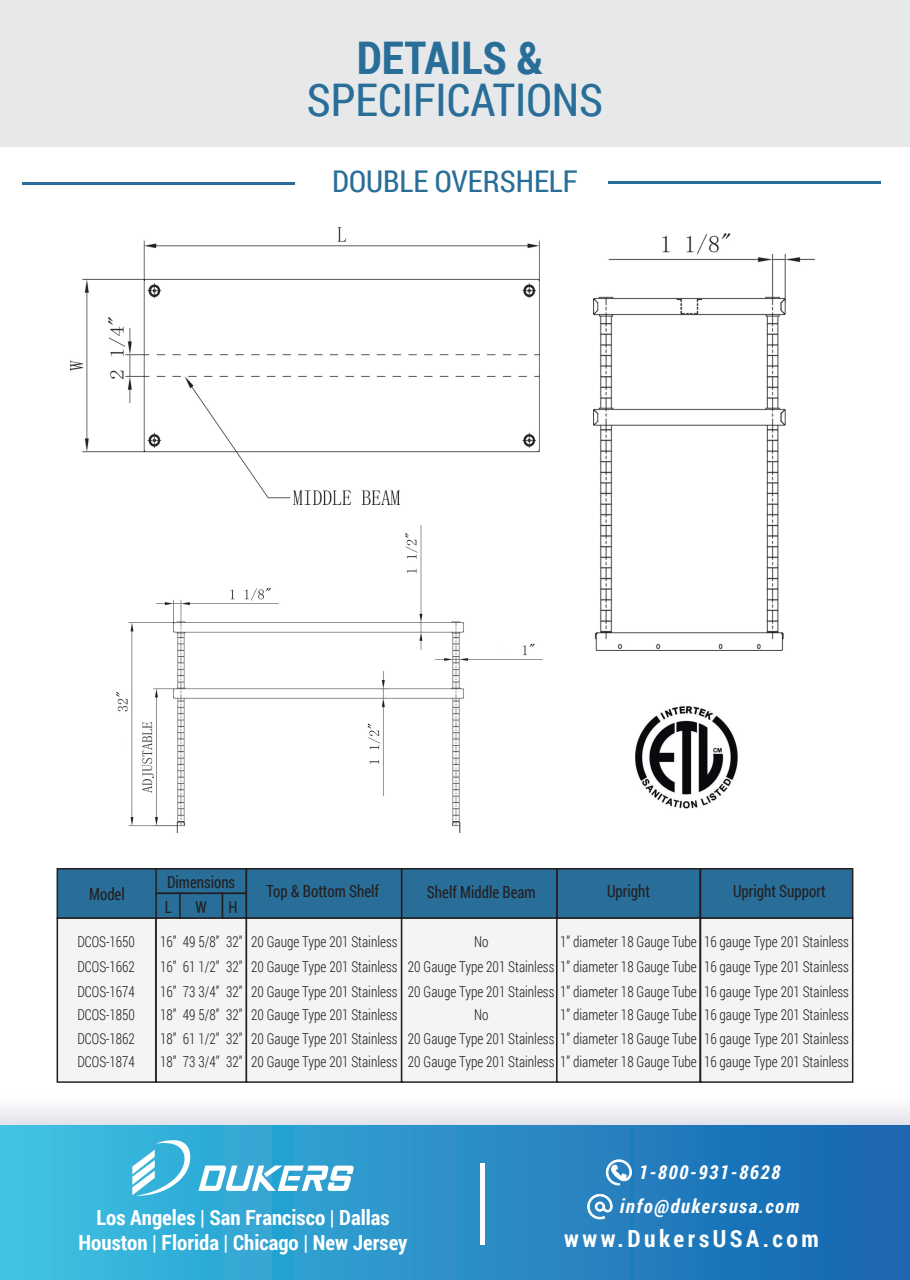
<style>
.page{position:relative;width:910px;height:1280px;background:#fff}
.page>*{position:absolute;margin:0;border:0;box-sizing:border-box;transform-origin:0 0}
.t1{font:45px "Roboto Condensed";color:#296e98}
.t2{font:700 45px "Roboto Condensed";color:#296e98}
.t3{font:30px "Roboto Condensed";color:#296e98}
.t4{font:700 23.55px "Roboto Condensed";letter-spacing:.15em;color:#fff}
.t5{font:700 20.85px/24.9px "Roboto Condensed";color:#fff;text-align:center}
.t6{font:italic 700 19.2px/33.9px "Roboto Condensed";letter-spacing:.08em;color:#fff;text-align:center}
.t7{font:16.65px "Roboto Condensed";color:#231f20;scale:.9 1}
.t8{font:300 15px/24px "Roboto Condensed";color:#231f20;text-align:justify;scale:.9 1}
</style>
<div class="page">
<div style="left:0;top:0;width:910px;height:146px;background:#e7e8e9"></div>
<div style="left:0;top:1094px;width:910px;height:32px;background:linear-gradient(to bottom,#fff,#e0e3e9)"></div>
<div style="left:0;top:1126px;width:910px;height:154px;background:linear-gradient(to right,#3dc1e3,#1862ae)"></div>
<hr style="left:481px;top:1163px;width:4px;height:82px;background:#fff">
<svg style="left:606px;top:1159px;width:26px;height:26px"></svg>
<svg style="left:587px;top:1194px;width:26px;height:25px"></svg>
<img style="left:126px;top:1131px;width:234px;height:74px">
<hr style="left:23px;top:182px;width:272px;height:3px;background:#296e98">
<hr style="left:608px;top:181px;width:272px;height:3px;background:#296e98">
<div style="left:700px;top:917px;width:153px;height:166px;background:#f3f4f4;border:2px solid #231f20"></div>
<div style="left:57px;top:917px;width:100px;height:166px;background:#f3f4f4;border:2px solid #231f20"></div>
<div style="left:155px;top:917px;width:92px;height:166px;background:#f3f4f4;border:2px solid #231f20"></div>
<div style="left:246px;top:917px;width:156px;height:166px;background:#f3f4f4;border:2px solid #231f20"></div>
<div style="left:401px;top:917px;width:157px;height:166px;background:#f3f4f4;border:2px solid #231f20"></div>
<div style="left:556px;top:917px;width:145px;height:166px;background:#f3f4f4;border:2px solid #231f20"></div>
<div style="left:57px;top:868px;width:100px;height:51px;background:#296e98;border:2px solid #231f20"></div>
<div style="left:155px;top:868px;width:92px;height:26px;background:#296e98;border:2px solid #231f20"></div>
<div style="left:155px;top:893px;width:29px;height:26px;background:#296e98;border:2px solid #231f20"></div>
<div style="left:179px;top:893px;width:44px;height:26px;background:#296e98;border:2px solid #231f20"></div>
<div style="left:222px;top:893px;width:25px;height:26px;background:#296e98;border:2px solid #231f20"></div>
<div style="left:246px;top:868px;width:156px;height:51px;background:#296e98;border:2px solid #231f20"></div>
<div style="left:401px;top:868px;width:157px;height:51px;background:#296e98;border:2px solid #231f20"></div>
<div style="left:556px;top:868px;width:145px;height:51px;background:#296e98;border:2px solid #231f20"></div>
<div style="left:700px;top:868px;width:153px;height:51px;background:#296e98;border:2px solid #231f20"></div>
<img style="left:594px;top:234px;width:220px;height:417px">
<img style="left:71px;top:227px;width:469px;height:278px">
<img style="left:116px;top:525px;width:426px;height:308px">
<img style="left:635px;top:706px;width:103px;height:103px">
<h1 class="t2" style="left:357px;top:27px;width:188px">DETAILS &amp;</h1>
<h1 class="t1" style="left:307px;top:69px;width:298px">SPECIFICATIONS</h1>
<h2 class="t3" style="left:332px;top:161px;width:247px">DOUBLE OVERSHELF</h2>
<p class="t7" style="left:89px;top:882px;width:41px">Model</p>
<p class="t7" style="left:167px;top:870px;width:77px">Dimensions</p>
<p class="t7" style="left:165px;top:895px;width:9px">L</p>
<p class="t7" style="left:196px;top:895px;width:14px">W</p>
<p class="t7" style="left:228px;top:895px;width:12px">H</p>
<p class="t8" style="left:77px;top:929px;width:65px">DCOS-1650</p>
<p class="t8" style="left:160px;top:929px;width:93px">16” 49 5/8’’ 32”</p>
<p class="t8" style="left:77px;top:954px;width:65px">DCOS-1662</p>
<p class="t8" style="left:160px;top:954px;width:93px">16” 61 1/2” 32”</p>
<p class="t8" style="left:77px;top:979px;width:65px">DCOS-1674</p>
<p class="t8" style="left:160px;top:979px;width:93px">16” 73 3/4’’ 32”</p>
<p class="t8" style="left:77px;top:1003px;width:65px">DCOS-1850</p>
<p class="t8" style="left:160px;top:1003px;width:93px">18” 49 5/8’’ 32”</p>
<p class="t8" style="left:77px;top:1026px;width:65px">DCOS-1862</p>
<p class="t8" style="left:160px;top:1026px;width:93px">18” 61 1/2” 32”</p>
<p class="t8" style="left:77px;top:1049px;width:65px">DCOS-1874</p>
<p class="t8" style="left:160px;top:1049px;width:93px">18” 73 3/4’’ 32”</p>
<p class="t7" style="left:266px;top:880px;width:127px">Top &amp; Bottom Shelf</p>
<p class="t8" style="left:251px;top:929px;width:164px">20 Gauge Type 201 Stainless 20 Gauge Type 201 Stainless 20 Gauge Type 201 Stainless 20 Gauge Type 201 Stainless 20 Gauge Type 201 Stainless 20 Gauge Type 201 Stainless</p>
<p class="t7" style="left:427px;top:880px;width:122px">Shelf Middle Beam</p>
<p class="t8" style="left:474px;top:929px;width:18px">No</p>
<p class="t7" style="left:607px;top:880px;width:49px">Upright</p>
<p class="t8" style="left:560px;top:929px;width:153px">1” diameter 18 Gauge Tube</p>
<p class="t8" style="left:408px;top:953px;width:323px;line-height:24.9px">20 Gauge Type 201 Stainless 1” diameter 18 Gauge Tube<br>20 Gauge Type 201 Stainless 1” diameter 18 Gauge Tube</p>
<p class="t8" style="left:408px;top:1027px;width:323px;line-height:22.6px">20 Gauge Type 201 Stainless 1” diameter 18 Gauge Tube<br>20 Gauge Type 201 Stainless 1” diameter 18 Gauge Tube</p>
<p class="t8" style="left:560px;top:1003px;width:153px">1” diameter 18 Gauge Tube</p>
<p class="t8" style="left:474px;top:1003px;width:18px">No</p>
<p class="t7" style="left:733px;top:880px;width:105px">Upright Support</p>
<p class="t8" style="left:704px;top:929px;width:162px">16 gauge Type 201 Stainless 16 gauge Type 201 Stainless 16 gauge Type 201 Stainless 16 gauge Type 201 Stainless 16 gauge Type 201 Stainless 16 gauge Type 201 Stainless</p>
<h3 class="t5" style="left:79px;top:1204px;width:330px">Los Angeles | San Francisco | Dallas<br>Houston | Florida | Chicago | New Jersey</h3>
<p class="t6" style="left:620px;top:1155px;width:181px">1-800-931-8628 info@dukersusa.com</p>
<h3 class="t4" style="left:564px;top:1222px;width:256px">www.DukersUSA.com</h3>
</div>
